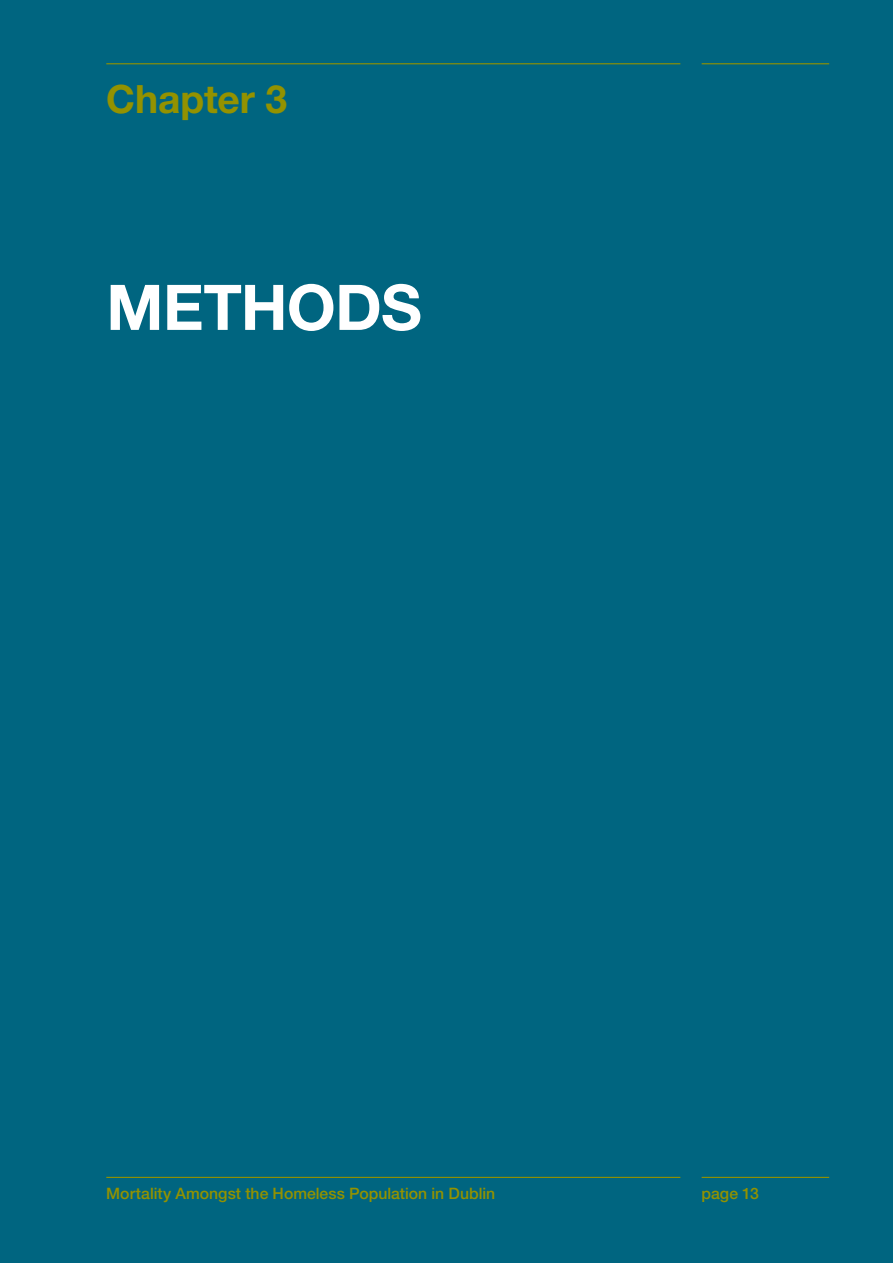
<style>
.page{position:relative;width:893px;height:1263px;background:#006580}
.page>*{position:absolute;margin:0;border:0;box-sizing:border-box;transform-origin:0 0}
.t1{font:700 63px "Helvetica Neue LT Std";letter-spacing:-.01em;color:#fff}
.t2{font:700 39px "Helvetica Neue LT Std";letter-spacing:-.005em;color:#939200}
.t3{font:500 15.75px "Helvetica Neue LT Std";color:#939200}
</style>
<div class="page">
<hr style="left:702px;top:63px;width:127px;height:1px;background:#939200">
<hr style="left:106px;top:63px;width:574px;height:1px;background:#939200">
<hr style="left:702px;top:1177px;width:127px;height:1px;background:#939200">
<hr style="left:106px;top:1177px;width:574px;height:1px;background:#939200">
<h2 class="t2" style="left:106px;top:75px;width:182px">Chapter 3</h2>
<h1 class="t1" style="left:106px;top:268px;width:317px">METHODS</h1>
<p class="t3" style="left:106px;top:1184px;width:390px">Mortality Amongst the Homeless Population in Dublin</p>
<p class="t3" style="left:702px;top:1184px;width:59px">page 13</p>
</div>
